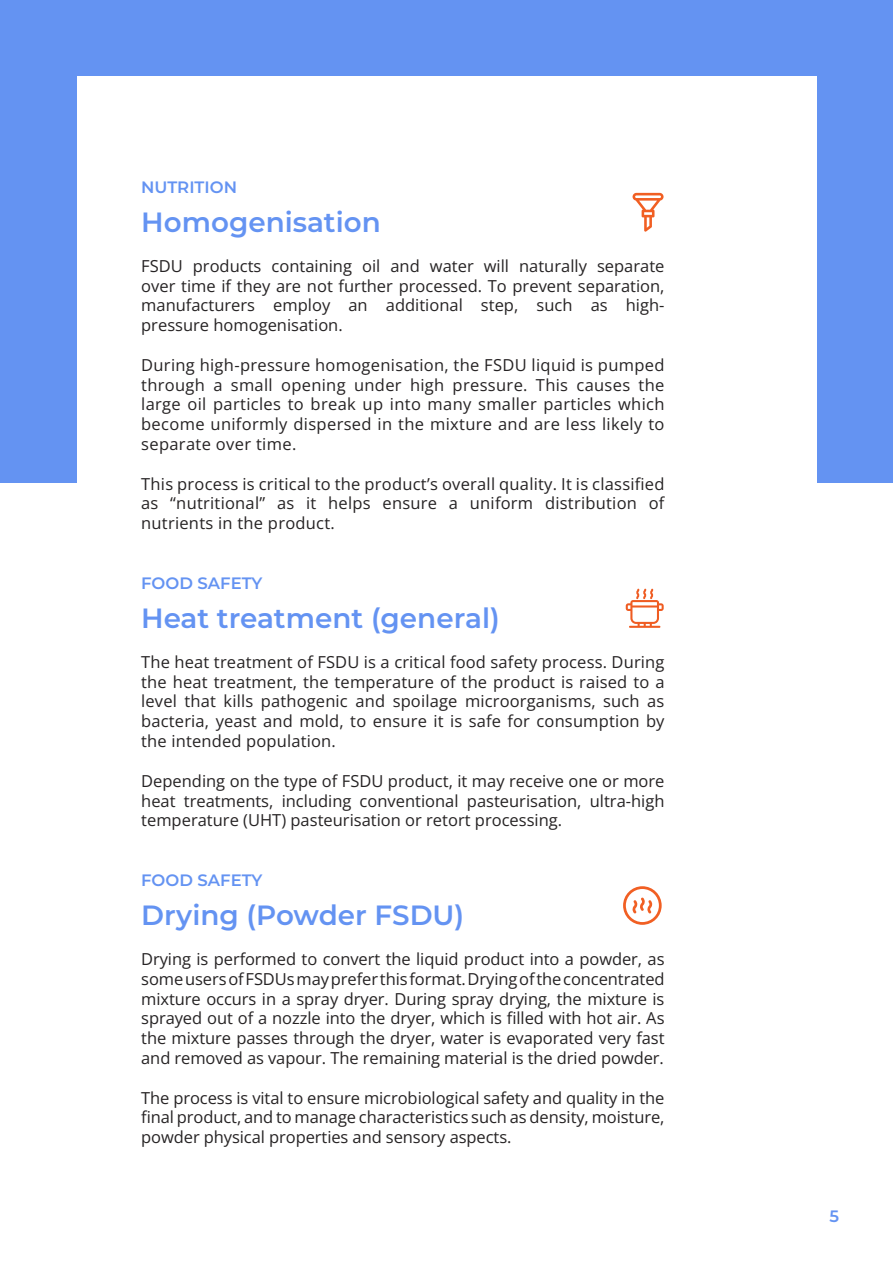
<style>
.page{position:relative;width:893px;height:1263px;background:#fff}
.page>*{position:absolute;margin:0;border:0;box-sizing:border-box;transform-origin:0 0}
.t1{font:600 27.75px "Montserrat";color:#6493f2}
.t2{font:16.5px/19.8px "Open Sans";color:#262324;text-align:justify}
.t3{font:600 16.5px "Montserrat";color:#6493f2}
</style>
<div class="page">
<div style="left:0;top:0;width:893px;height:482px;background:#6493f2"></div>
<div style="left:77px;top:77px;width:739px;height:1132px;background:#fff"></div>
<svg style="left:632px;top:193px;width:32px;height:39px"></svg>
<svg style="left:626px;top:589px;width:38px;height:39px"></svg>
<svg style="left:623px;top:886px;width:39px;height:39px"></svg>
<p class="t3" style="left:141px;top:175px;width:97px">NUTRITION</p>
<h1 class="t1" style="left:141px;top:203px;width:241px">Homogenisation</h1>
<p class="t2" style="left:141px;top:255px;width:525px">FSDU products containing oil and water will naturally separate over time if they are not further processed. To prevent separation, manufacturers employ an additional step, such as high&shy;pressure homogenisation.</p>
<p class="t2" style="left:141px;top:354px;width:525px">During high-pressure homogenisation, the FSDU liquid is pumped through a small opening under high pressure. This causes the large oil particles to break up into many smaller particles which become uniformly dispersed in the mixture and are less likely to separate over time.</p>
<p class="t2" style="left:141px;top:473px;width:525px">This process is critical to the product’s overall quality. It is classified as “nutritional” as it helps ensure a uniform distribution of nutrients in the product.</p>
<p class="t3" style="left:141px;top:571px;width:123px">FOOD SAFETY</p>
<h1 class="t1" style="left:141px;top:599px;width:360px">Heat treatment (general)</h1>
<p class="t2" style="left:141px;top:651px;width:525px">The heat treatment of FSDU is a critical food safety process. During the heat treatment, the temperature of the product is raised to a level that kills pathogenic and spoilage microorganisms, such as bacteria, yeast and mold, to ensure it is safe for consumption by the intended population.</p>
<p class="t2" style="left:141px;top:770px;width:525px">Depending on the type of FSDU product, it may receive one or more heat treatments, including conventional pasteurisation, ultra-high temperature (UHT) pasteurisation or retort processing.</p>
<p class="t3" style="left:141px;top:868px;width:123px">FOOD SAFETY</p>
<h1 class="t1" style="left:141px;top:896px;width:325px">Drying (Powder FSDU)</h1>
<p class="t2" style="left:141px;top:948px;width:525px">Drying is performed to convert the liquid product into a powder, as some users of FSDUs may prefer this format. Drying of the concentrated mixture occurs in a spray dryer. During spray drying, the mixture is sprayed out of a nozzle into the dryer, which is filled with hot air. As the mixture passes through the dryer, water is evaporated very fast and removed as vapour. The remaining material is the dried powder.</p>
<p class="t2" style="left:141px;top:1087px;width:525px">The process is vital to ensure microbiological safety and quality in the final product, and to manage characteristics such as density, moisture, powder physical properties and sensory aspects.</p>
<p class="t3" style="left:829px;top:1205px;width:11px">5</p>
</div>
